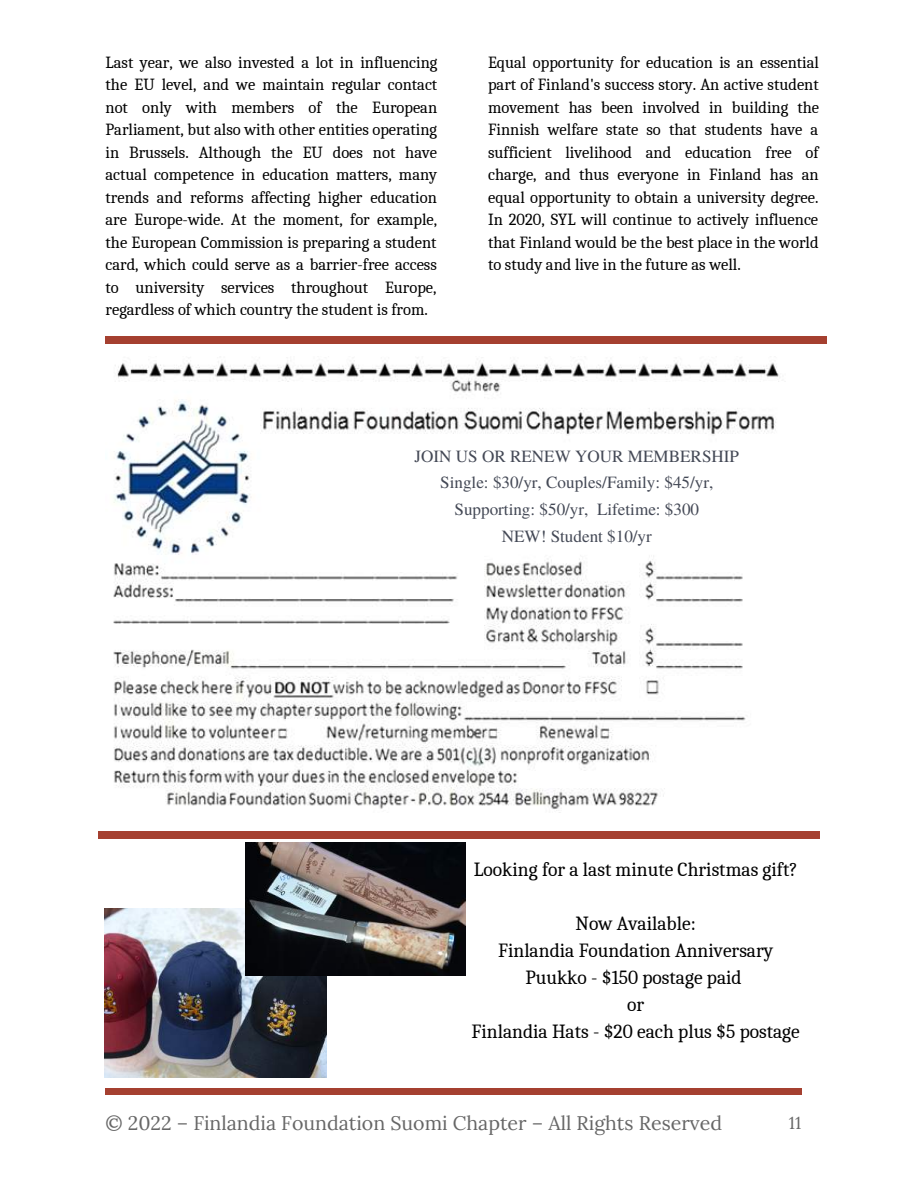
<style>
.page{position:relative;width:918px;height:1188px;background:#fff}
.page>*{position:absolute;margin:0;border:0;box-sizing:border-box;transform-origin:0 0}
.t1{font:19.65px "Lora";color:#666}
.t2{font:19.5px/27px "Caladea";color:#000;text-align:center}
.t3{font:17.1px/26.7px "Te X Gyre Termes";color:#444956;text-align:center}
.t4{font:17.1px "Lora";color:#666}
.t5{font:16.5px/22.5px "Caladea";color:#000;text-align:justify}
</style>
<div class="page">
<div style="left:106px;top:1089px;width:696px;height:5px;background:#a54030"></div>
<div style="left:106px;top:337px;width:721px;height:6px;background:#a54030"></div>
<img style="left:113px;top:362px;width:666px;height:449px">
<div style="left:316px;top:445px;width:522px;height:81px;background:#fff"></div>
<div style="left:99px;top:831px;width:721px;height:7px;background:#a54030"></div>
<img style="left:104px;top:909px;width:222px;height:169px">
<img style="left:245px;top:842px;width:221px;height:133px">
<p class="t5" style="left:106px;top:51px;width:333px">Last year, we also invested a lot in influencing the EU level, and we maintain regular contact not only with members of the European Parliament, but also with other entities operating in Brussels. Although the EU does not have actual competence in education matters, many trends and reforms affecting higher education are Europe-wide. At the moment, for example, the European Commission is preparing a student card, which could serve as a barrier-free access to university services throughout Europe, regardless of which country the student is from.</p>
<p class="t5" style="left:488px;top:51px;width:333px">Equal opportunity for education is an essential part of Finland's success story. An active student movement has been involved in building the Finnish welfare state so that students have a sufficient livelihood and education free of charge, and thus everyone in Finland has an equal opportunity to obtain a university degree.<br>In 2020, SYL will continue to actively influence that Finland would be the best place in the world to study and live in the future as well.</p>
<p class="t3" style="left:415px;top:442px;width:326px">JOIN US OR RENEW YOUR MEMBERSHIP<br>Single: $30/yr, Couples/Family: $45/yr,<br>Supporting: $50/yr, Lifetime: $300<br>NEW! Student $10/yr</p>
<p class="t2" style="left:474px;top:856px;width:325px">Looking for a last minute Christmas gift?</p>
<p class="t2" style="left:472px;top:910px;width:330px">Now Available:<br>Finlandia Foundation Anniversary<br>Puukko - $150 postage paid<br>or<br>Finlandia Hats - $20 each plus $5 postage</p>
<p class="t1" style="left:106px;top:1110px;width:618px">© 2022 – Finlandia Foundation Suomi Chapter – All Rights Reserved</p>
<p class="t4" style="left:789px;top:1112px;width:14px">11</p>
</div>
